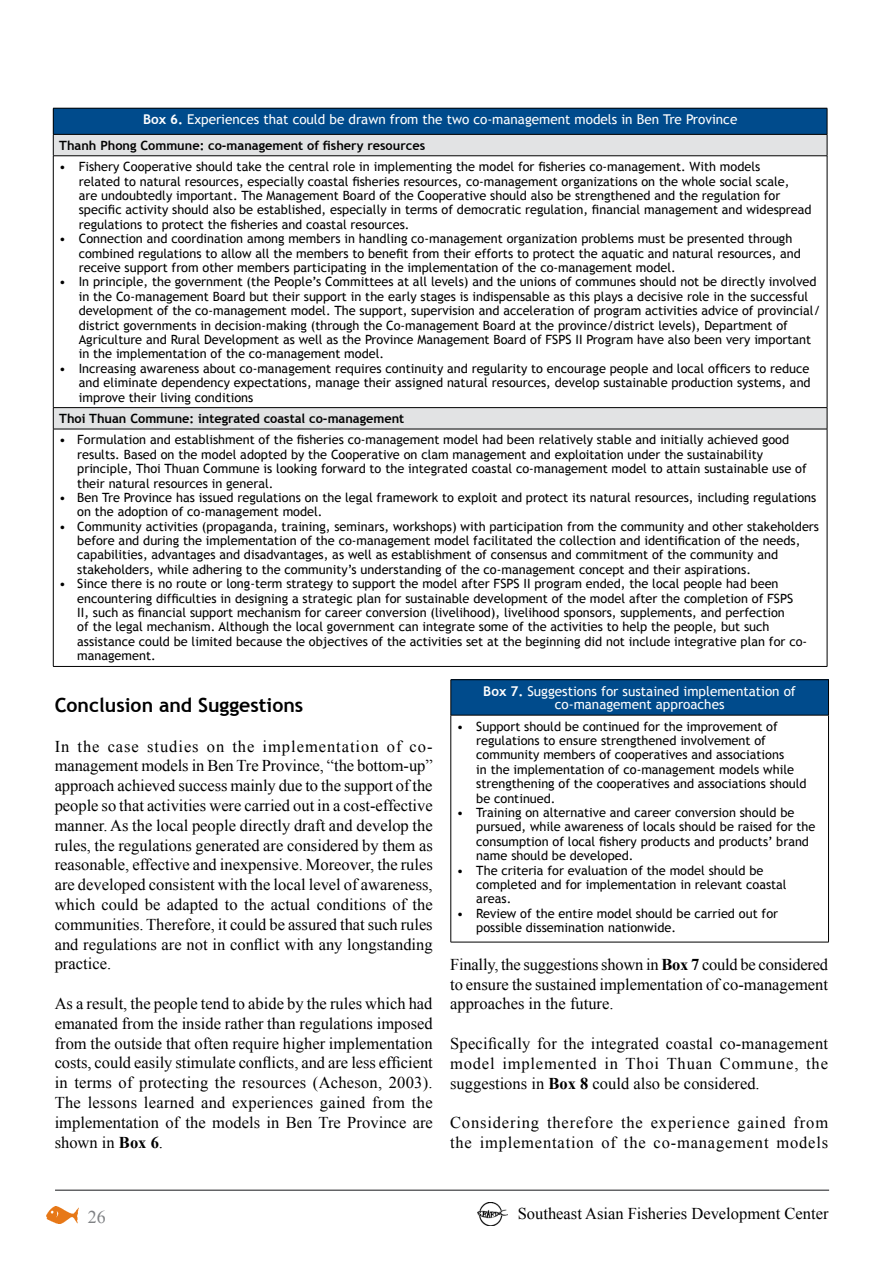
<style>
.page{position:relative;width:893px;height:1263px;background:#fff}
.page>*{position:absolute;margin:0;border:0;box-sizing:border-box;transform-origin:0 0}
.t1{font:700 19.5px "Trebuchet MS";color:#000}
.t2{font:18px "Times New Roman";color:#808285}
.t3{font:16.5px/19.8px "Times New Roman";color:#000;text-align:justify}
.t4{font:16.5px/19.8px "Times New Roman";letter-spacing:.05em;color:#000}
.t5{font:13.5px/13.5px "Trebuchet MS";color:#fff;text-align:center}
.t6{font:12.75px/14.4px "Trebuchet MS";color:#000}
.t7{font:700 12.75px "Trebuchet MS";color:#000}
.s1{font-weight:700}
</style>
<div class="page">
<img style="left:47px;top:1207px;width:32px;height:16px">
<img style="left:477px;top:1203px;width:31px;height:22px">
<hr style="left:55px;top:1189px;width:774px;height:2px;background:#636466">
<div style="left:53px;top:108px;width:774px;height:26px;background:#004b8c"></div>
<div style="left:54px;top:135px;width:773px;height:21px;background:#e2e3e4"></div>
<svg style="left:54px;top:157px;width:773px;height:509px"></svg>
<hr style="left:53px;top:108px;width:774px;height:1px;background:#000">
<hr style="left:53px;top:134px;width:774px;height:1px;background:#000">
<svg style="left:53px;top:108px;width:1px;height:48px"></svg>
<svg style="left:827px;top:108px;width:1px;height:48px"></svg>
<hr style="left:53px;top:156px;width:774px;height:1px;background:#000">
<hr style="left:53px;top:156px;width:1px;height:251px;background:#000">
<hr style="left:827px;top:156px;width:1px;height:251px;background:#000">
<hr style="left:53px;top:407px;width:774px;height:1px;background:#000">
<svg style="left:53px;top:408px;width:1px;height:21px"></svg>
<svg style="left:827px;top:408px;width:1px;height:21px"></svg>
<hr style="left:53px;top:429px;width:774px;height:1px;background:#000">
<hr style="left:53px;top:429px;width:1px;height:237px;background:#000">
<hr style="left:827px;top:429px;width:1px;height:237px;background:#000">
<hr style="left:53px;top:666px;width:774px;height:1px;background:#000">
<div style="left:451px;top:680px;width:377px;height:35px;background:#004b8c"></div>
<hr style="left:451px;top:679px;width:378px;height:1px;background:#000">
<hr style="left:451px;top:680px;width:1px;height:35px;background:#000">
<hr style="left:828px;top:680px;width:1px;height:35px;background:#000">
<hr style="left:451px;top:715px;width:378px;height:1px;background:#000">
<hr style="left:451px;top:715px;width:1px;height:227px;background:#000">
<hr style="left:828px;top:715px;width:1px;height:227px;background:#000">
<hr style="left:451px;top:942px;width:378px;height:1px;background:#000">
<p class="t5" style="left:143px;top:113px;width:596px"><span class="s1">Box 6.</span> Experiences that could be drawn from the two co-management models in Ben Tre Province</p>
<p class="t7" style="left:59px;top:137px;width:367px">Thanh Phong Commune: co-management of fishery resources</p>
<p class="t6" style="left:79px;top:160px;width:734px;text-indent:-19px">• Fishery Cooperative should take the central role in implementing the model for fisheries co-management. With models<br>related to natural resources, especially coastal fisheries resources, co-management organizations on the whole social scale,<br>are undoubtedly important. The Management Board of the Cooperative should also be strengthened and the regulation for specific activity should also be established, especially in terms of democratic regulation, financial management and widespread regulations to protect the fisheries and coastal resources.</p>
<p class="t6" style="left:79px;top:232px;width:724px;text-indent:-19px">• Connection and coordination among members in handling co-management organization problems must be presented through combined regulations to allow all the members to benefit from their efforts to protect the aquatic and natural resources, and receive support from other members participating in the implementation of the co-management model.</p>
<p class="t6" style="left:79px;top:275px;width:743px;text-indent:-19px">• In principle, the government (the People’s Committees at all levels) and the unions of communes should not be directly involved in the Co-management Board but their support in the early stages is indispensable as this plays a decisive role in the successful development of the co-management model. The support, supervision and acceleration of program activities advice of provincial/ district governments in decision-making (through the Co-management Board at the province/district levels), Department of Agriculture and Rural Development as well as the Province Management Board of FSPS II Program have also been very important in the implementation of the co-management model.</p>
<p class="t6" style="left:79px;top:361px;width:733px;text-align:justify;text-indent:-19px">• Increasing awareness about co-management requires continuity and regularity to encourage people and local officers to reduce and eliminate dependency expectations, manage their assigned natural resources, develop sustainable production systems, and improve their living conditions</p>
<p class="t7" style="left:59px;top:410px;width:347px">Thoi Thuan Commune: integrated coastal co-management</p>
<p class="t6" style="left:77px;top:433px;width:731px;text-indent:-18px">• Formulation and establishment of the fisheries co-management model had been relatively stable and initially achieved good results. Based on the model adopted by the Cooperative on clam management and exploitation under the sustainability principle, Thoi Thuan Commune is looking forward to the integrated coastal co-management model to attain sustainable use of their natural resources in general.</p>
<p class="t6" style="left:77px;top:490px;width:741px;text-indent:-18px">• Ben Tre Province has issued regulations on the legal framework to exploit and protect its natural resources, including regulations on the adoption of co-management model.</p>
<p class="t6" style="left:77px;top:519px;width:743px;text-indent:-18px">• Community activities (propaganda, training, seminars, workshops) with participation from the community and other stakeholders before and during the implementation of the co-management model facilitated the collection and identification of the needs, capabilities, advantages and disadvantages, as well as establishment of consensus and commitment of the community and stakeholders, while adhering to the community’s understanding of the co-management concept and their aspirations.</p>
<p class="t6" style="left:77px;top:577px;width:731px;text-indent:-18px">• Since there is no route or long-term strategy to support the model after FSPS II program ended, the local people had been encountering difficulties in designing a strategic plan for sustainable development of the model after the completion of FSPS II, such as financial support mechanism for career conversion (livelihood), livelihood sponsors, supplements, and perfection<br>of the legal mechanism. Although the local government can integrate some of the activities to help the people, but such assistance could be limited because the objectives of the activities set at the beginning did not include integrative plan for co&shy;management.</p>
<h1 class="t1" style="left:55px;top:693px;width:250px">Conclusion and Suggestions</h1>
<p class="t3" style="left:55px;top:736px;width:380px">In the case studies on the implementation of co&shy;management models in Ben Tre Province, “the bottom-up” approach achieved success mainly due to the support of the people so that activities were carried out in a cost-effective manner. As the local people directly draft and develop the rules, the regulations generated are considered by them as reasonable, effective and inexpensive. Moreover, the rules are developed consistent with the local level of awareness, which could be adapted to the actual conditions of the communities. Therefore, it could be assured that such rules and regulations are not in conflict with any longstanding practice.</p>
<p class="t3" style="left:55px;top:993px;width:380px">As a result, the people tend to abide by the rules which had emanated from the inside rather than regulations imposed from the outside that often require higher implementation costs, could easily stimulate conflicts, and are less efficient in terms of protecting the resources (Acheson, 2003).<br>The lessons learned and experiences gained from the implementation of the models in Ben Tre Province are shown in <span class="s1">Box 6</span>.</p>
<p class="t5" style="left:483px;top:684px;width:314px"><span class="s1">Box 7.</span> Suggestions for sustained implementation of co-management approaches</p>
<p class="t6" style="left:476px;top:719px;width:332px;text-indent:-19px">• Support should be continued for the improvement of regulations to ensure strengthened involvement of community members of cooperatives and associations<br>in the implementation of co-management models while strengthening of the cooperatives and associations should be continued.</p>
<p class="t6" style="left:476px;top:805px;width:341px;text-indent:-19px">• Training on alternative and career conversion should be pursued, while awareness of locals should be raised for the consumption of local fishery products and products’ brand name should be developed.</p>
<p class="t6" style="left:476px;top:863px;width:312px;text-indent:-19px">• The criteria for evaluation of the model should be completed and for implementation in relevant coastal areas.</p>
<p class="t6" style="left:476px;top:906px;width:303px;text-indent:-19px">• Review of the entire model should be carried out for possible dissemination nationwide.</p>
<p class="t3" style="left:450px;top:954px;width:380px">Finally, the suggestions shown in <span class="s1">Box 7</span> could be considered to ensure the sustained implementation of co-management approaches in the future.</p>
<p class="t3" style="left:450px;top:1033px;width:380px">Specifically for the integrated coastal co-management model implemented in Thoi Thuan Commune, the suggestions in <span class="s1">Box 8</span> could also be considered.</p>
<p class="t4" style="left:450px;top:1112px;width:380px">Considering therefore the experience gained from the implementation of the co-management models</p>
<h2 class="t2" style="left:88px;top:1204px;width:20px">26</h2>
<p class="t3" style="left:518px;top:1203px;width:312px">Southeast Asian Fisheries Development Center</p>
</div>
